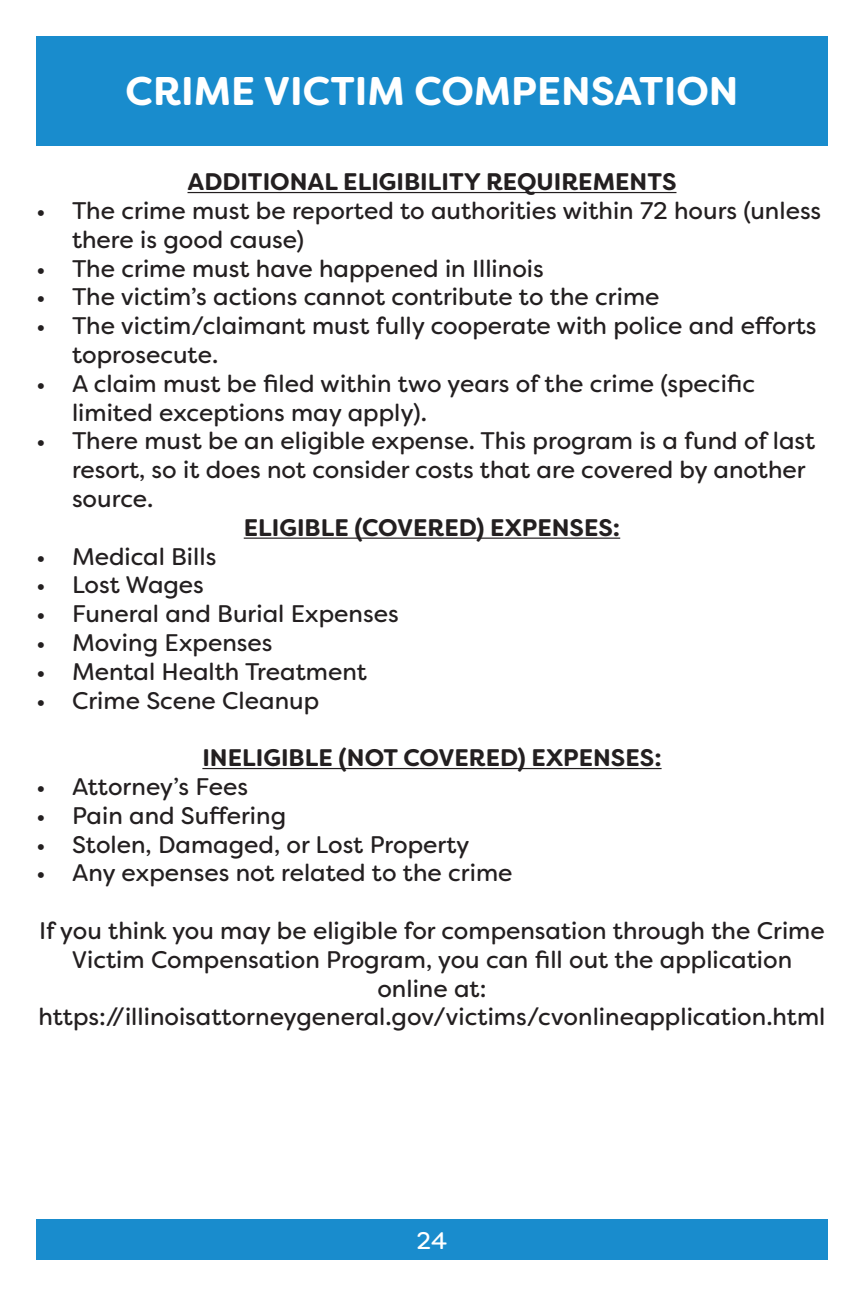
<style>
.page{position:relative;width:864px;height:1296px;background:#fff}
.page>*{position:absolute;margin:0;border:0;box-sizing:border-box;transform-origin:0 0}
.t1{font:700 40px "Filson Soft";color:#fff}
.t2{font:24px/28.8px "Filson Soft";color:#231f20}
.t3{font:700 24px "Filson Soft";color:#231f20}
.t4{font:24px "Filson Soft";color:#fff}
</style>
<div class="page">
<div style="left:36px;top:36px;width:792px;height:109px;background:#198ccd"></div>
<div style="left:36px;top:1220px;width:792px;height:40px;background:#198ccd"></div>
<hr style="left:188px;top:192px;width:488px;height:1px;background:#231f20">
<hr style="left:244px;top:538px;width:376px;height:1px;background:#231f20">
<hr style="left:202px;top:768px;width:460px;height:1px;background:#231f20">
<p class="t1" style="left:125px;top:65px;width:615px">CRIME VICTIM COMPENSATION</p>
<p class="t3" style="left:188px;top:166px;width:490px">ADDITIONAL ELIGIBILITY REQUIREMENTS</p>
<p class="t2" style="left:72px;top:196px;width:751px;text-indent:-36px">• The crime must be reported to authorities within 72 hours (unless there is good cause)</p>
<p class="t2" style="left:36px;top:254px;width:509px">• The crime must have happened in Illinois</p>
<p class="t2" style="left:36px;top:283px;width:625px">• The victim’s actions cannot contribute to the crime</p>
<p class="t2" style="left:72px;top:311px;width:746px;text-indent:-36px">• The victim/claimant must fully cooperate with police and efforts toprosecute.</p>
<p class="t2" style="left:72px;top:369px;width:685px;text-indent:-36px">• A claim must be filed within two years of the crime (specific limited exceptions may apply).</p>
<p class="t2" style="left:72px;top:427px;width:745px;text-indent:-36px">• There must be an eligible expense. This program is a fund of last resort, so it does not consider costs that are covered by another source.</p>
<p class="t3" style="left:244px;top:512px;width:378px">ELIGIBLE (COVERED) EXPENSES:</p>
<p class="t2" style="left:36px;top:542px;width:182px">• Medical Bills</p>
<p class="t2" style="left:36px;top:571px;width:169px">• Lost Wages</p>
<p class="t2" style="left:36px;top:599px;width:364px">• Funeral and Burial Expenses</p>
<p class="t2" style="left:36px;top:628px;width:238px">• Moving Expenses</p>
<p class="t2" style="left:36px;top:657px;width:332px">• Mental Health Treatment</p>
<p class="t2" style="left:36px;top:686px;width:285px">• Crime Scene Cleanup</p>
<p class="t3" style="left:202px;top:742px;width:461px">INELIGIBLE (NOT COVERED) EXPENSES:</p>
<p class="t2" style="left:36px;top:772px;width:214px">• Attorney’s Fees</p>
<p class="t2" style="left:36px;top:801px;width:252px">• Pain and Suffering</p>
<p class="t2" style="left:36px;top:830px;width:435px">• Stolen, Damaged, or Lost Property</p>
<p class="t2" style="left:36px;top:859px;width:478px">• Any expenses not related to the crime</p>
<p class="t2" style="left:39px;top:916px;width:787px">If you think you may be eligible for compensation through the Crime</p>
<p class="t2" style="left:72px;top:945px;width:722px;text-align:center">Victim Compensation Program, you can fill out the application online at:</p>
<p class="t2" style="left:38px;top:1003px;width:789px">https://illinoisattorneygeneral.gov/victims/cvonlineapplication.html</p>
<p class="t4" style="left:417px;top:1225px;width:32px">24</p>
</div>
